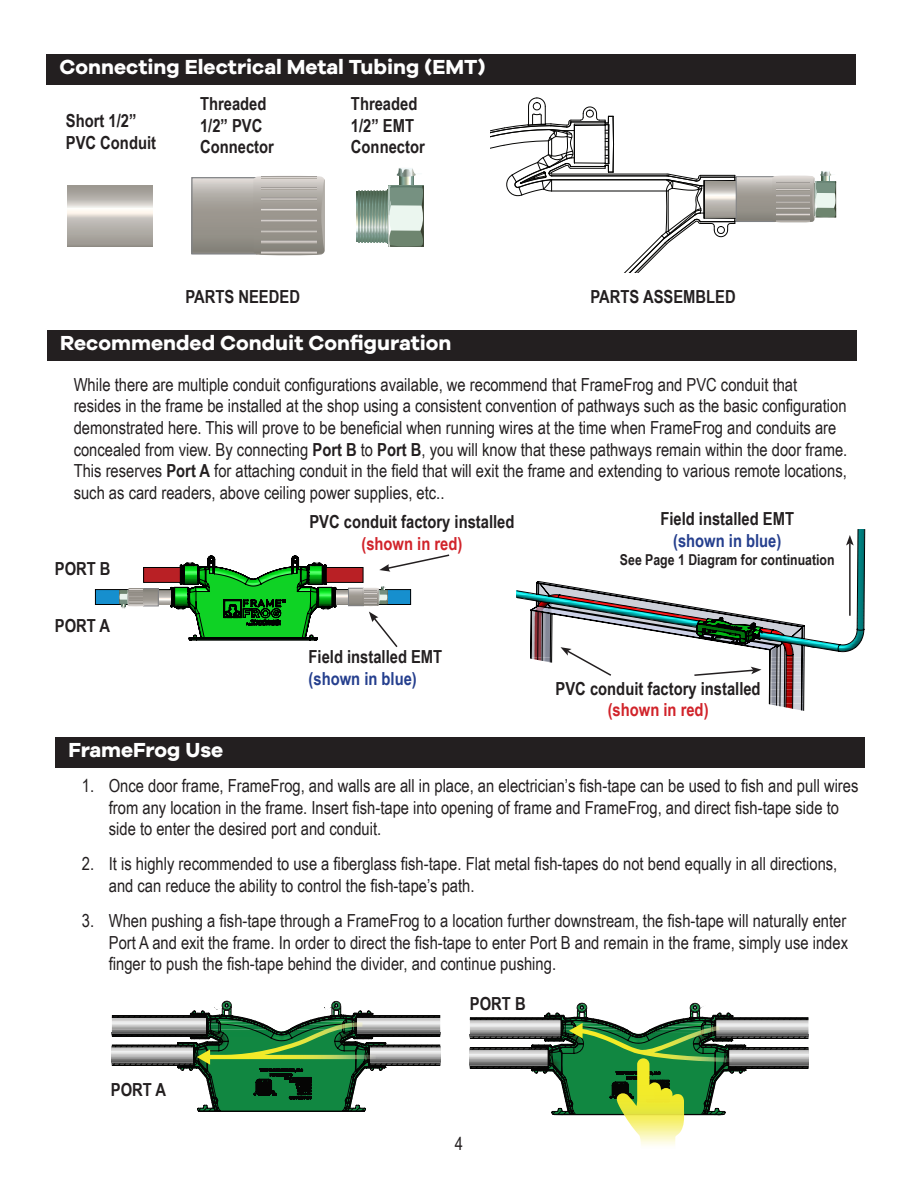
<style>
.page{position:relative;width:918px;height:1188px;background:#fff}
.page>*{position:absolute;margin:0;border:0;box-sizing:border-box;transform-origin:0 0}
.Headings{font:700 21px "Galyon";color:#fff}
.Numbered_List{font:18px/21.6px "Arial Narrow";color:#231f20}
.Numbered_List-2{font:700 18px/21.6px "Arial Narrow";color:#231f20;text-align:center}
.Numbered_List-3{font:700 15px "Arial Narrow";color:#231f20}
.s1{font-weight:700}
.s2{color:#d1232a}
.s3{color:#253f8e}
</style>
<div class="page">
<svg style="left:517px;top:529px;width:349px;height:182px"></svg>
<div style="left:55px;top:737px;width:810px;height:30px;background:#231f20"></div>
<svg style="left:112px;top:1000px;width:328px;height:112px"></svg>
<div style="left:222px;top:1001px;width:10px;height:9px;border:1px solid #231f20;border-radius:50%"></div>
<div style="left:332px;top:1001px;width:9px;height:9px;border:1px solid #231f20;border-radius:50%"></div>
<svg style="left:470px;top:1002px;width:338px;height:144px"></svg>
<svg style="left:67px;top:186px;width:86px;height:61px;background:#bdb9b3"></svg>
<svg style="left:356px;top:191px;width:2px;height:51px"></svg>
<svg style="left:399px;top:177px;width:14px;height:9px"></svg>
<svg style="left:358px;top:186px;width:66px;height:61px;background:#99ac9f"></svg>
<svg style="left:396px;top:168px;width:20px;height:9px"></svg>
<svg style="left:193px;top:179px;width:60px;height:74px;background:#a29e97"></svg>
<div style="left:191px;top:177px;width:66px;height:78px;border:1px solid #808285"></div>
<svg style="left:253px;top:176px;width:72px;height:80px;background:#a5a19a"></svg>
<svg style="left:261px;top:187px;width:55px;height:3px"></svg>
<hr style="left:261px;top:198px;width:55px;height:2px;background:#beb9b5">
<svg style="left:261px;top:209px;width:55px;height:2px"></svg>
<svg style="left:261px;top:219px;width:55px;height:3px"></svg>
<svg style="left:261px;top:230px;width:55px;height:3px"></svg>
<hr style="left:261px;top:241px;width:55px;height:2px;background:#c6c0bb">
<svg style="left:261px;top:251px;width:55px;height:3px"></svg>
<svg style="left:261px;top:176px;width:55px;height:3px"></svg>
<svg style="left:490px;top:97px;width:246px;height:175px"></svg>
<svg style="left:705px;top:182px;width:31px;height:35px"></svg>
<svg style="left:738px;top:178px;width:34px;height:42px"></svg>
<div style="left:736px;top:176px;width:39px;height:46px;border:1px solid #808285"></div>
<svg style="left:772px;top:171px;width:64px;height:52px"></svg>
<svg style="left:777px;top:182px;width:32px;height:2px"></svg>
<hr style="left:777px;top:189px;width:32px;height:1px;background:#d2cdc9">
<hr style="left:777px;top:195px;width:32px;height:1px;background:#c5c0bd">
<hr style="left:777px;top:201px;width:32px;height:2px;background:#ada9a4">
<svg style="left:777px;top:207px;width:32px;height:2px"></svg>
<hr style="left:777px;top:214px;width:32px;height:1px;background:#ded8d4">
<hr style="left:777px;top:220px;width:32px;height:2px;background:#aba6a1">
<div style="left:46px;top:54px;width:810px;height:30px;background:#231f20"></div>
<div style="left:47px;top:331px;width:810px;height:30px;background:#231f20"></div>
<div style="left:95px;top:590px;width:75px;height:15px;background:#168fce"></div>
<div style="left:95px;top:589px;width:75px;height:16px;border:1px solid #000"></div>
<svg style="left:170px;top:556px;width:166px;height:85px"></svg>
<div style="left:144px;top:567px;width:36px;height:15px;background:#b92025"></div>
<div style="left:143px;top:567px;width:38px;height:16px;border:1px solid #000"></div>
<div style="left:326px;top:567px;width:37px;height:15px;background:#b92025"></div>
<div style="left:326px;top:567px;width:37px;height:16px;border:1px solid #000"></div>
<div style="left:336px;top:590px;width:75px;height:15px;background:#168fce"></div>
<div style="left:336px;top:589px;width:75px;height:16px;border:1px solid #000"></div>
<svg style="left:336px;top:590px;width:12px;height:14px"></svg>
<svg style="left:350px;top:590px;width:12px;height:14px"></svg>
<div style="left:348px;top:588px;width:16px;height:18px;border:1px solid #808184"></div>
<svg style="left:363px;top:586px;width:25px;height:20px"></svg>
<svg style="left:159px;top:590px;width:11px;height:14px"></svg>
<svg style="left:145px;top:590px;width:12px;height:14px"></svg>
<div style="left:143px;top:588px;width:16px;height:18px;border:1px solid #808184"></div>
<svg style="left:119px;top:588px;width:25px;height:20px"></svg>
<svg style="left:379px;top:554px;width:71px;height:18px"></svg>
<svg style="left:369px;top:612px;width:29px;height:35px"></svg>
<hr style="left:849px;top:543px;width:2px;height:73px;background:#231f20">
<svg style="left:846px;top:535px;width:8px;height:11px"></svg>
<svg style="left:561px;top:647px;width:52px;height:30px"></svg>
<svg style="left:693px;top:667px;width:68px;height:10px"></svg>
<p class="Headings" style="left:59px;top:54px;width:428px">Connecting Electrical Metal Tubing (EMT)</p>
<p class="Numbered_List-2" style="left:66px;top:109px;width:72px">Short 1/2”</p>
<p class="Numbered_List-2" style="left:66px;top:131px;width:92px">PVC Conduit</p>
<p class="Numbered_List-2" style="left:200px;top:92px;width:68px">Threaded</p>
<p class="Numbered_List-2" style="left:200px;top:114px;width:64px">1/2” PVC</p>
<p class="Numbered_List-2" style="left:200px;top:135px;width:75px">Connector</p>
<p class="Numbered_List-2" style="left:351px;top:92px;width:68px">Threaded</p>
<p class="Numbered_List-2" style="left:351px;top:114px;width:65px">1/2” EMT</p>
<p class="Numbered_List-2" style="left:351px;top:135px;width:75px">Connector</p>
<p class="Numbered_List-2" style="left:185px;top:285px;width:116px">PARTS NEEDED</p>
<p class="Numbered_List-2" style="left:591px;top:285px;width:147px">PARTS ASSEMBLED</p>
<p class="Headings" style="left:60px;top:330px;width:393px">Recommended Conduit Configuration</p>
<p class="Numbered_List" style="left:74px;top:373px;width:775px">While there are multiple conduit configurations available, we recommend that FrameFrog and PVC conduit that resides in the frame be installed at the shop using a consistent convention of pathways such as the basic configuration demonstrated here. This will prove to be beneficial when running wires at the time when FrameFrog and conduits are concealed from view. By connecting <span class="s1">Port B</span> to <span class="s1">Port B</span>, you will know that these pathways remain within the door frame.<br>This reserves <span class="s1">Port A</span> for attaching conduit in the field that will exit the frame and extending to various remote locations, such as card readers, above ceiling power supplies, etc..</p>
<p class="Numbered_List-2" style="left:309px;top:510px;width:207px">PVC conduit factory installed <span class="s2">(shown in red)</span></p>
<p class="Numbered_List-2" style="left:660px;top:507px;width:135px">Field installed EMT <span class="s3">(shown in blue)</span></p>
<p class="Numbered_List-3" style="left:620px;top:548px;width:216px">See Page 1 Diagram for continuation</p>
<p class="Numbered_List-2" style="left:55px;top:557px;width:57px">PORT B</p>
<p class="Numbered_List-2" style="left:55px;top:614px;width:57px">PORT A</p>
<p class="Numbered_List-2" style="left:309px;top:645px;width:135px;text-align:left">Field installed EMT <span class="s3">(shown in blue)</span></p>
<p class="Numbered_List-2" style="left:556px;top:677px;width:207px">PVC conduit factory installed <span class="s2">(shown in red)</span></p>
<p class="Headings" style="left:68px;top:737px;width:156px">FrameFrog Use</p>
<p class="Numbered_List" style="left:109px;top:774px;width:751px;text-indent:-27px">1. Once door frame, FrameFrog, and walls are all in place, an electrician’s fish-tape can be used to fish and pull wires from any location in the frame. Insert fish-tape into opening of frame and FrameFrog, and direct fish-tape side to side to enter the desired port and conduit.</p>
<p class="Numbered_List" style="left:109px;top:852px;width:730px;text-indent:-27px">2. It is highly recommended to use a fiberglass fish-tape. Flat metal fish-tapes do not bend equally in all directions, and can reduce the ability to control the fish-tape’s path.</p>
<p class="Numbered_List" style="left:109px;top:909px;width:741px;text-align:justify;text-indent:-27px">3. When pushing a fish-tape through a FrameFrog to a location further downstream, the fish-tape will naturally enter Port A and exit the frame. In order to direct the fish-tape to enter Port B and remain in the frame, simply use index finger to push the fish-tape behind the divider, and continue pushing.</p>
<p class="Numbered_List-2" style="left:111px;top:1078px;width:57px">PORT A</p>
<p class="Numbered_List-2" style="left:470px;top:992px;width:57px">PORT B</p>
<p class="Numbered_List" style="left:455px;top:1132px;width:10px">4</p>
</div>
